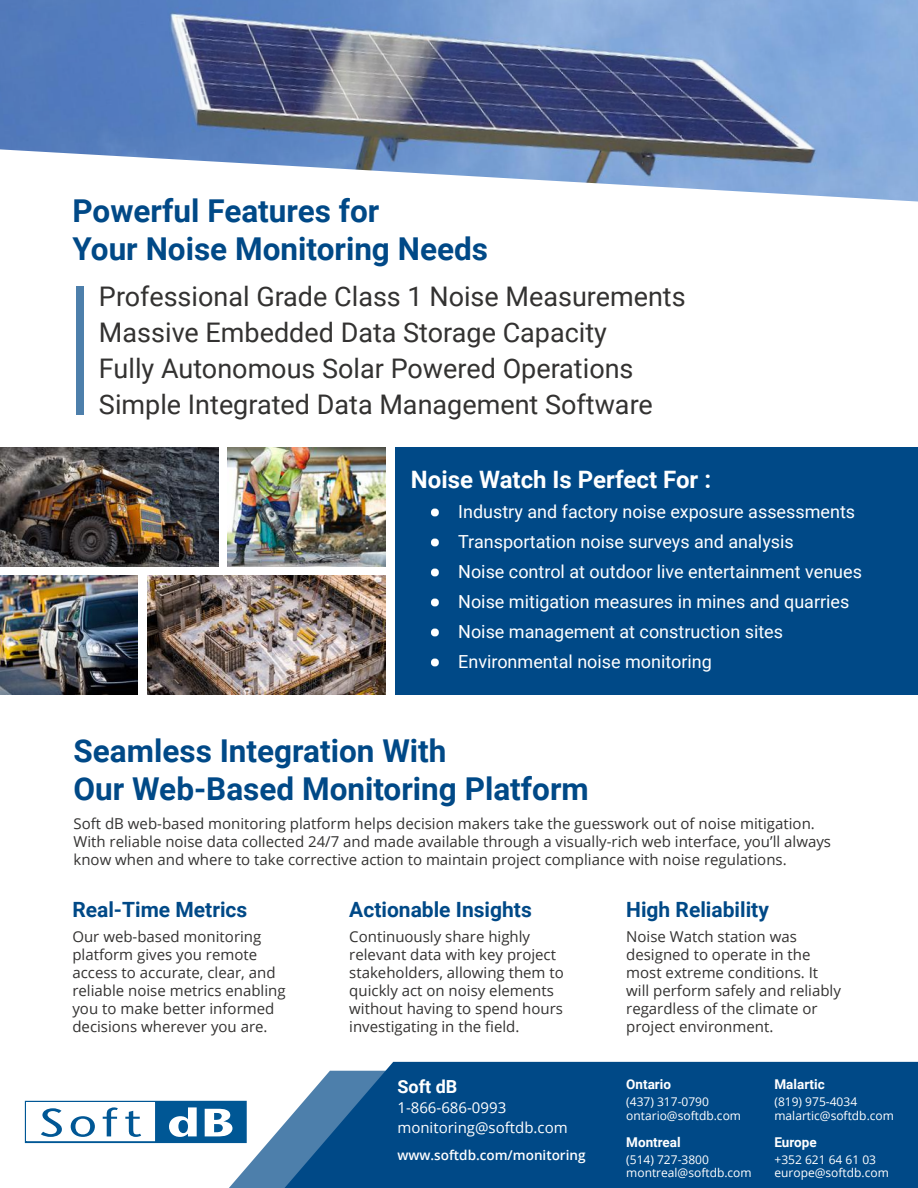
<style>
.page{position:relative;width:918px;height:1188px;background:#fff}
.page>*{position:absolute;margin:0;border:0;box-sizing:border-box;transform-origin:0 0}
.t1{font:700 31.5px/37.8px "Roboto";color:#004987}
.t2{font:27px/36px "Roboto";color:#333231}
.t3{font:700 24px "Roboto";color:#fff}
.t4{font:700 21px "Roboto";color:#004987}
.t5{font:18px "Roboto";color:#fff}
.t6{font:700 18px "Roboto";color:#fff}
.t7{font:15px/18px "Open Sans";color:#333231}
.t8{font:15px/20px "Open Sans";color:#fff}
.t9{font:700 13.5px "Roboto";color:#fff}
.t10{font:600 13.5px "Open Sans";color:#fff}
.t11{font:12px/13.5px "Open Sans";color:#fff}
.s1{font-weight:900;font-size:19.5px}
</style>
<div class="page">
<div style="left:395px;top:447px;width:523px;height:247px;background:#004987"></div>
<img style="left:0;top:0;width:918px;height:202px">
<img style="left:0;top:447px;width:218px;height:120px">
<img style="left:227px;top:447px;width:159px;height:120px">
<img style="left:148px;top:575px;width:238px;height:119px">
<img style="left:0;top:575px;width:138px;height:119px">
<div style="left:76px;top:286px;width:8px;height:129px;background:#4d7fab"></div>
<svg style="left:205px;top:1100px;width:80px;height:88px"></svg>
<svg style="left:285px;top:1062px;width:633px;height:126px;background:#0b508c"></svg>
<svg style="left:25px;top:1101px;width:222px;height:42px"></svg>
<h1 class="t1" style="left:72px;top:191px;width:417px">Powerful Features for<br>Your Noise Monitoring Needs</h1>
<h2 class="t2" style="left:99px;top:278px;width:588px">Professional Grade Class 1 Noise Measurements Massive Embedded Data Storage Capacity<br>Fully Autonomous Solar Powered Operations Simple Integrated Data Management Software</h2>
<h3 class="t3" style="left:411px;top:463px;width:302px">Noise Watch Is Perfect For :</h3>
<p class="t5" style="left:431px;top:499px;width:425px"><span class="s1">•</span> Industry and factory noise exposure assessments</p>
<p class="t5" style="left:431px;top:529px;width:364px"><span class="s1">•</span> Transportation noise surveys and analysis</p>
<p class="t5" style="left:431px;top:559px;width:432px"><span class="s1">•</span> Noise control at outdoor live entertainment venues</p>
<p class="t5" style="left:431px;top:589px;width:420px"><span class="s1">•</span> Noise mitigation measures in mines and quarries</p>
<p class="t5" style="left:431px;top:619px;width:353px"><span class="s1">•</span> Noise management at construction sites</p>
<p class="t5" style="left:431px;top:649px;width:282px"><span class="s1">•</span> Environmental noise monitoring</p>
<h1 class="t1" style="left:74px;top:731px;width:517px">Seamless Integration With<br>Our Web-Based Monitoring Platform</h1>
<p class="t7" style="left:74px;top:815px;width:759px">Soft dB web-based monitoring platform helps decision makers take the guesswork out of noise mitigation.<br>With reliable noise data collected 24/7 and made available through a visually-rich web interface, you’ll always know when and where to take corrective action to maintain project compliance with noise regulations.</p>
<h3 class="t4" style="left:72px;top:894px;width:176px">Real-Time Metrics</h3>
<p class="t7" style="left:72px;top:928px;width:215px">Our web-based monitoring platform gives you remote access to accurate, clear, and reliable noise metrics enabling you to make better informed decisions wherever you are.</p>
<h3 class="t4" style="left:349px;top:894px;width:184px">Actionable Insights</h3>
<p class="t7" style="left:349px;top:928px;width:216px">Continuously share highly relevant data with key project stakeholders, allowing them to quickly act on noisy elements without having to spend hours investigating in the field.</p>
<p class="t6" style="left:397px;top:1074px;width:61px">Soft dB</p>
<p class="t8" style="left:397px;top:1097px;width:172px">1-866-686-0993 monitoring@softdb.com</p>
<p class="t10" style="left:397px;top:1146px;width:190px">www.softdb.com/monitoring</p>
<h3 class="t4" style="left:626px;top:894px;width:144px">High Reliability</h3>
<p class="t7" style="left:626px;top:928px;width:216px">Noise Watch station was designed to operate in the most extreme conditions. It will perform safely and reliably regardless of the climate or project environment.</p>
<p class="t9" style="left:626px;top:1075px;width:46px">Ontario</p>
<p class="t11" style="left:626px;top:1095px;width:116px">(437) 317-0790 ontario@softdb.com</p>
<p class="t9" style="left:626px;top:1133px;width:56px">Montreal</p>
<p class="t11" style="left:626px;top:1152px;width:127px">(514) 727-3800 montreal@softdb.com</p>
<p class="t9" style="left:774px;top:1075px;width:52px">Malartic</p>
<p class="t11" style="left:774px;top:1095px;width:121px">(819) 975-4034 malartic@softdb.com</p>
<p class="t9" style="left:774px;top:1133px;width:44px">Europe</p>
<p class="t11" style="left:774px;top:1152px;width:116px">+352 621 64 61 03 europe@softdb.com</p>
</div>
